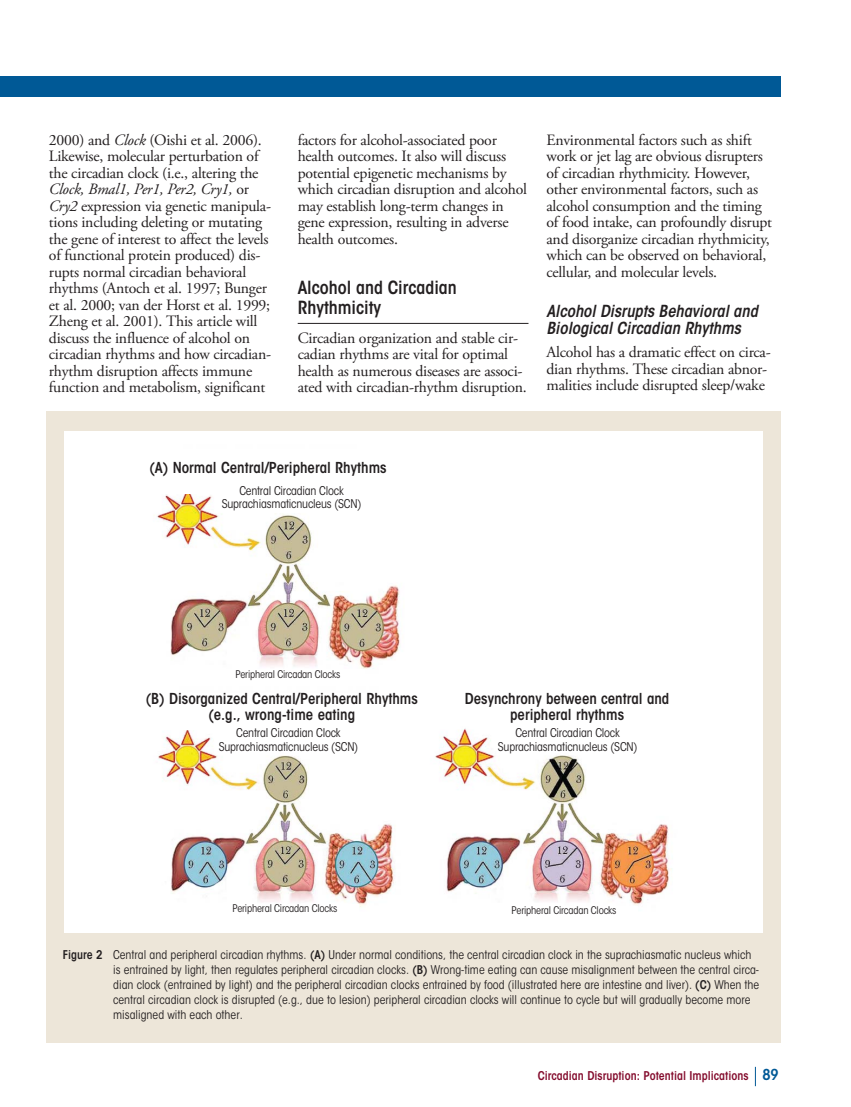
<style>
.page{position:relative;width:851px;height:1107px;background:#fff}
.page>*{position:absolute;margin:0;border:0;box-sizing:border-box;transform-origin:0 0}
.t1{font:600 condensed 18px/20.2px "ITC Avant Garde Std";color:#231f20}
.t2{font:italic 600 condensed 16.5px/16.5px "ITC Avant Garde Std";color:#231f20}
.t3{font:15.75px/16.5px "Adobe Garamond Pro";letter-spacing:-.015em;color:#231f20}
.t4{font:600 condensed 15px/16.5px "ITC Avant Garde Std";color:#231f20;text-align:center}
.t5{font:condensed 12px/15px "ITC Avant Garde Std";color:#231f20;text-align:center}
.t6{font:600 condensed 12px "ITC Avant Garde Std";color:#830b2c}
.t7{font:condensed 10.5px "ITC Avant Garde Std";letter-spacing:-.015em;color:#231f20}
.s1{font-style:italic}
.s2{font-weight:600}
.s3{font-size:15px;color:#005996}
</style>
<div class="page">
<svg style="left:755px;top:1067px;width:1px;height:19px"></svg>
<div style="left:46px;top:411px;width:734px;height:631px;background:#ede6d9"></div>
<div style="left:64px;top:431px;width:698px;height:502px;background:#fff"></div>
<hr style="left:298px;top:323px;width:230px;height:1px;background:#231f20">
<div style="left:0;top:76px;width:780px;height:20px;background:#005996"></div>
<img style="left:157px;top:494px;width:515px;height:413px">
<div style="left:144px;top:693px;width:275px;height:36px;background:#fff"></div>
<div style="left:428px;top:691px;width:278px;height:35px;background:#fff"></div>
<div style="left:214px;top:670px;width:148px;height:11px;background:#fff"></div>
<div style="left:211px;top:905px;width:148px;height:11px;background:#fff"></div>
<div style="left:490px;top:906px;width:148px;height:11px;background:#fff"></div>
<p class="t3" style="left:49px;top:133px;width:224px">2000) and <span class="s1">Clock</span> (Oishi et al. 2006).<br>Likewise, molecular perturbation of the circadian clock (i.e., altering the <span class="s1">Clock, Bmal1, Per1, Per2, Cry1,</span> or <span class="s1">Cry2</span> expression via genetic manipula&shy;tions including deleting or mutating the gene of interest to affect the levels of functional protein produced) dis&shy;rupts normal circadian behavioral rhythms (Antoch et al. 1997; Bunger et al. 2000; van der Horst et al. 1999; Zheng et al. 2001). This article will discuss the influence of alcohol on circadian rhythms and how circadian&shy;rhythm disruption affects immune function and metabolism, significant</p>
<p class="t3" style="left:298px;top:133px;width:231px">factors for alcohol-associated poor health outcomes. It also will discuss potential epigenetic mechanisms by which circadian disruption and alcohol may establish long-term changes in gene expression, resulting in adverse health outcomes.</p>
<p class="t1" style="left:298px;top:279px;width:161px">Alcohol and Circadian<br>Rhythmicity</p>
<p class="t3" style="left:298px;top:331px;width:231px">Circadian organization and stable cir&shy;cadian rhythms are vital for optimal health as numerous diseases are associ&shy;ated with circadian-rhythm disruption.</p>
<p class="t3" style="left:546px;top:133px;width:227px">Environmental factors such as shift work or jet lag are obvious disrupters of circadian rhythmicity. However, other environmental factors, such as alcohol consumption and the timing of food intake, can profoundly disrupt and disorganize circadian rhythmicity, which can be observed on behavioral, cellular, and molecular levels.</p>
<p class="t2" style="left:546px;top:305px;width:213px">Alcohol Disrupts Behavioral and<br>Biological Circadian Rhythms</p>
<p class="t3" style="left:546px;top:345px;width:226px">Alcohol has a dramatic effect on circa&shy;dian rhythms. These circadian abnor&shy;malities include disrupted sleep/wake</p>
<p class="t4" style="left:149px;top:461px;width:239px">(A) Normal Central/Peripheral Rhythms</p>
<p class="t5" style="left:222px;top:485px;width:141px;line-height:13.5px">Central Circadian Clock<br>Suprachiasmaticnucleus (SCN)</p>
<p class="t7" style="left:235px;top:670px;width:106px">Peripheral Circadan Clocks</p>
<p class="t4" style="left:146px;top:692px;width:273px">(B) Disorganized Central/Peripheral Rhythms (e.g., wrong-time eating</p>
<p class="t4" style="left:465px;top:691px;width:206px">Desynchrony between central and peripheral rhythms</p>
<p class="t5" style="left:219px;top:727px;width:141px;line-height:13.5px">Central Circadian Clock<br>Suprachiasmaticnucleus (SCN)</p>
<p class="t5" style="left:498px;top:727px;width:141px;line-height:13.5px">Central Circadian Clock<br>Suprachiasmaticnucleus (SCN)</p>
<p class="t7" style="left:232px;top:905px;width:106px">Peripheral Circadan Clocks</p>
<p class="t7" style="left:511px;top:906px;width:106px">Peripheral Circadan Clocks</p>
<p class="t5" style="left:113px;top:948px;width:647px;text-align:left;text-indent:-50px"><span class="s2">Figure 2</span> Central and peripheral circadian rhythms. <span class="s2">(A)</span> Under normal conditions, the central circadian clock in the suprachiasmatic nucleus which is entrained by light, then regulates peripheral circadian clocks. <span class="s2">(B)</span> Wrong-time eating can cause misalignment between the central circa&shy;dian clock (entrained by light) and the peripheral circadian clocks entrained by food (illustrated here are intestine and liver). <span class="s2">(C)</span> When the central circadian clock is disrupted (e.g., due to lesion) peripheral circadian clocks will continue to cycle but will gradually become more misaligned with each other.</p>
<p class="t6" style="left:537px;top:1071px;width:242px">Circadian Disruption: Potential Implications <span class="s3">89</span></p>
</div>
